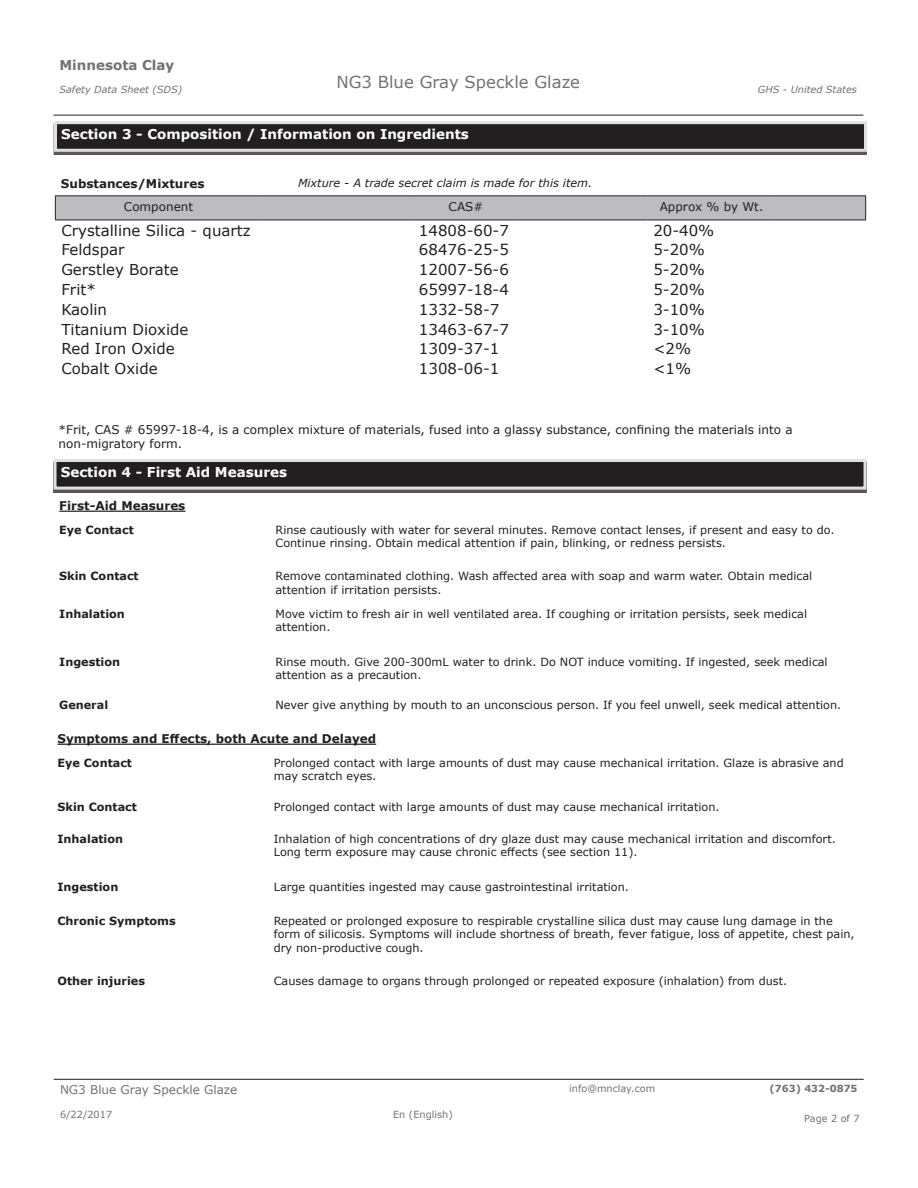
<style>
.page{position:relative;width:918px;height:1188px;background:#fff}
.page>*{position:absolute;margin:0;border:0;box-sizing:border-box;transform-origin:0 0}
.t1{font:16.5px "Verdana";color:#717275}
.t2{font:15px "Verdana";color:#231f20}
.t3{font:700 13.5px "Verdana";color:#fff}
.t4{font:700 13.5px "Verdana";color:#717275}
.t5{font:12px/14.4px "Verdana";color:#231f20}
.t6{font:700 12px "Verdana";color:#231f20}
.t7{font:12px "Verdana";color:#717275}
.t8{font:11.25px/13.5px "Verdana";color:#231f20}
.t9{font:700 11.25px "Verdana";color:#231f20}
.t10{font:italic 11.25px "Verdana";color:#231f20}
.t11{font:9.75px "Verdana";color:#717275}
.t12{font:italic 9.75px "Verdana";color:#717275}
.t13{font:700 9.75px "Verdana";color:#717275}
</style>
<div class="page">
<hr style="left:53px;top:115px;width:810px;height:1px;background:#231f20">
<div style="left:54px;top:124px;width:813px;height:31px;background:#5a5757"></div>
<div style="left:56px;top:123px;width:810px;height:27px;background:#231f20"></div>
<div style="left:54px;top:121px;width:813px;height:31px;border:3px solid #e2dfdf"></div>
<hr style="left:55px;top:195px;width:207px;height:1px;background:#231f20">
<hr style="left:262px;top:195px;width:151px;height:1px;background:#231f20">
<hr style="left:413px;top:195px;width:106px;height:1px;background:#231f20">
<hr style="left:519px;top:195px;width:128px;height:1px;background:#231f20">
<hr style="left:647px;top:195px;width:129px;height:1px;background:#231f20">
<hr style="left:776px;top:195px;width:90px;height:1px;background:#231f20">
<svg style="left:55px;top:196px;width:811px;height:24px;background:#b5b6b9"></svg>
<hr style="left:55px;top:220px;width:207px;height:1px;background:#231f20">
<hr style="left:262px;top:220px;width:151px;height:1px;background:#231f20">
<hr style="left:413px;top:220px;width:106px;height:1px;background:#231f20">
<hr style="left:519px;top:220px;width:128px;height:1px;background:#231f20">
<hr style="left:647px;top:220px;width:129px;height:1px;background:#231f20">
<hr style="left:776px;top:220px;width:90px;height:1px;background:#231f20">
<div style="left:53px;top:462px;width:814px;height:31px;background:#5a5757"></div>
<div style="left:55px;top:460px;width:810px;height:28px;background:#231f20"></div>
<div style="left:54px;top:459px;width:813px;height:31px;border:3px solid #e2dfdf"></div>
<hr style="left:59px;top:511px;width:126px;height:1px;background:#231f20">
<hr style="left:57px;top:744px;width:319px;height:1px;background:#231f20">
<hr style="left:54px;top:1079px;width:810px;height:1px;background:#231f20">
<p class="t4" style="left:59px;top:56px;width:116px">Minnesota Clay</p>
<h1 class="t1" style="left:336px;top:71px;width:245px">NG3 Blue Gray Speckle Glaze</h1>
<p class="t12" style="left:59px;top:83px;width:124px">Safety Data Sheet (SDS)</p>
<p class="t12" style="left:758px;top:83px;width:101px">GHS - United States</p>
<p class="t3" style="left:61px;top:124px;width:409px">Section 3 - Composition / Information on Ingredients</p>
<p class="t6" style="left:61px;top:175px;width:145px">Substances/Mixtures</p>
<p class="t10" style="left:298px;top:176px;width:296px">Mixture - A trade secret claim is made for this item.</p>
<p class="t5" style="left:124px;top:199px;width:71px">Component</p>
<p class="t5" style="left:449px;top:199px;width:36px">CAS#</p>
<p class="t5" style="left:660px;top:199px;width:105px">Approx % by Wt.</p>
<p class="t2" style="left:61px;top:220px;width:191px">Crystalline Silica - quartz</p>
<p class="t2" style="left:419px;top:220px;width:91px">14808-60-7</p>
<p class="t2" style="left:653px;top:220px;width:63px">20-40%</p>
<p class="t2" style="left:61px;top:240px;width:65px">Feldspar</p>
<p class="t2" style="left:419px;top:240px;width:91px">68476-25-5</p>
<p class="t2" style="left:653px;top:240px;width:53px">5-20%</p>
<p class="t2" style="left:61px;top:259px;width:119px">Gerstley Borate</p>
<p class="t2" style="left:419px;top:259px;width:91px">12007-56-6</p>
<p class="t2" style="left:653px;top:259px;width:53px">5-20%</p>
<p class="t2" style="left:61px;top:279px;width:36px">Frit*</p>
<p class="t2" style="left:419px;top:279px;width:91px">65997-18-4</p>
<p class="t2" style="left:653px;top:279px;width:53px">5-20%</p>
<p class="t2" style="left:61px;top:299px;width:47px">Kaolin</p>
<p class="t2" style="left:419px;top:299px;width:82px">1332-58-7</p>
<p class="t2" style="left:653px;top:299px;width:53px">3-10%</p>
<p class="t2" style="left:61px;top:319px;width:129px">Titanium Dioxide</p>
<p class="t2" style="left:419px;top:319px;width:91px">13463-67-7</p>
<p class="t2" style="left:653px;top:319px;width:53px">3-10%</p>
<p class="t2" style="left:61px;top:339px;width:115px">Red Iron Oxide</p>
<p class="t2" style="left:419px;top:339px;width:82px">1309-37-1</p>
<p class="t2" style="left:653px;top:339px;width:39px">&lt;2%</p>
<p class="t2" style="left:61px;top:359px;width:98px">Cobalt Oxide</p>
<p class="t2" style="left:419px;top:359px;width:82px">1308-06-1</p>
<p class="t2" style="left:653px;top:359px;width:39px">&lt;1%</p>
<p class="t5" style="left:59px;top:422px;width:735px">*Frit, CAS # 65997-18-4, is a complex mixture of materials, fused into a glassy substance, confining the materials into a non-migratory form.</p>
<p class="t3" style="left:61px;top:462px;width:228px">Section 4 - First Aid Measures</p>
<p class="t6" style="left:59px;top:498px;width:128px">First-Aid Measures</p>
<p class="t9" style="left:59px;top:522px;width:76px">Eye Contact</p>
<p class="t8" style="left:276px;top:523px;width:561px">Rinse cautiously with water for several minutes. Remove contact lenses, if present and easy to do.<br>Continue rinsing. Obtain medical attention if pain, blinking, or redness persists.</p>
<p class="t9" style="left:59px;top:568px;width:81px">Skin Contact</p>
<p class="t8" style="left:276px;top:569px;width:538px">Remove contaminated clothing. Wash affected area with soap and warm water. Obtain medical</p>
<p class="t8" style="left:276px;top:583px;width:167px">attention if irritation persists.</p>
<p class="t9" style="left:59px;top:606px;width:67px">Inhalation</p>
<p class="t8" style="left:276px;top:607px;width:533px">Move victim to fresh air in well ventilated area. If coughing or irritation persists, seek medical attention.</p>
<p class="t9" style="left:59px;top:654px;width:62px">Ingestion</p>
<p class="t8" style="left:276px;top:655px;width:554px">Rinse mouth. Give 200-300mL water to drink. Do NOT induce vomiting. If ingested, seek medical attention as a precaution.</p>
<p class="t9" style="left:59px;top:697px;width:51px">General</p>
<p class="t8" style="left:276px;top:698px;width:567px">Never give anything by mouth to an unconscious person. If you feel unwell, seek medical attention.</p>
<p class="t6" style="left:57px;top:731px;width:320px">Symptoms and Effects, both Acute and Delayed</p>
<p class="t9" style="left:57px;top:755px;width:76px">Eye Contact</p>
<p class="t8" style="left:274px;top:756px;width:571px">Prolonged contact with large amounts of dust may cause mechanical irritation. Glaze is abrasive and may scratch eyes.</p>
<p class="t9" style="left:57px;top:799px;width:81px">Skin Contact</p>
<p class="t8" style="left:274px;top:801px;width:447px">Prolonged contact with large amounts of dust may cause mechanical irritation.</p>
<p class="t9" style="left:57px;top:831px;width:67px">Inhalation</p>
<p class="t8" style="left:274px;top:832px;width:564px">Inhalation of high concentrations of dry glaze dust may cause mechanical irritation and discomfort.<br>Long term exposure may cause chronic effects (see section 11).</p>
<p class="t9" style="left:57px;top:879px;width:62px">Ingestion</p>
<p class="t8" style="left:274px;top:880px;width:357px">Large quantities ingested may cause gastrointestinal irritation.</p>
<p class="t9" style="left:57px;top:913px;width:120px">Chronic Symptoms</p>
<p class="t8" style="left:274px;top:914px;width:582px">Repeated or prolonged exposure to respirable crystalline silica dust may cause lung damage in the form of silicosis. Symptoms will include shortness of breath, fever fatigue, loss of appetite, chest pain, dry non-productive cough.</p>
<p class="t9" style="left:57px;top:973px;width:89px">Other injuries</p>
<p class="t8" style="left:274px;top:974px;width:515px">Causes damage to organs through prolonged or repeated exposure (inhalation) from dust.</p>
<p class="t7" style="left:60px;top:1081px;width:179px">NG3 Blue Gray Speckle Glaze</p>
<p class="t11" style="left:569px;top:1082px;width:88px">info@mnclay.com</p>
<p class="t13" style="left:770px;top:1082px;width:89px">(763) 432-0875</p>
<p class="t11" style="left:60px;top:1108px;width:54px">6/22/2017</p>
<p class="t11" style="left:393px;top:1108px;width:61px">En (English)</p>
<p class="t11" style="left:804px;top:1111px;width:57px">Page 2 of 7</p>
</div>
